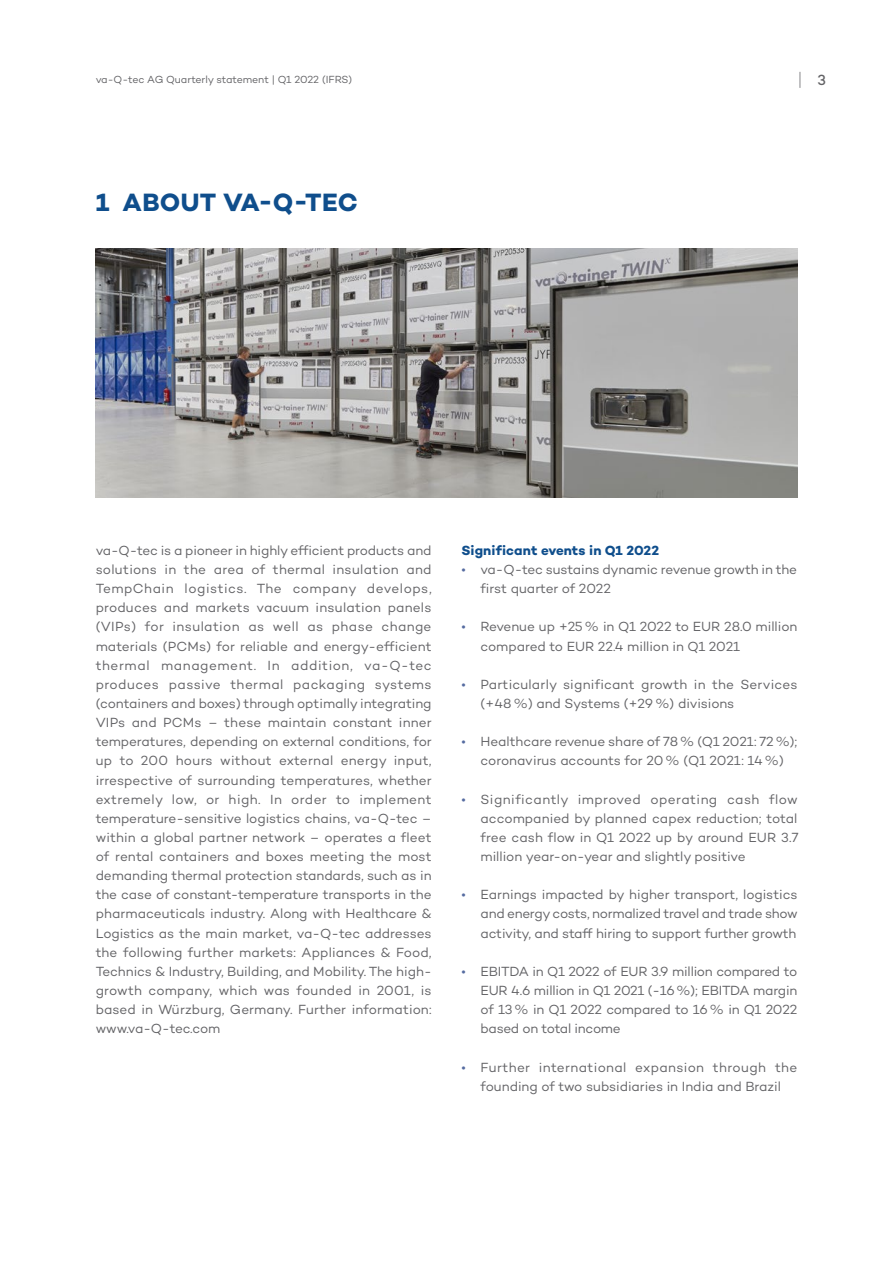
<style>
.page{position:relative;width:893px;height:1263px;background:#fff}
.page>*{position:absolute;margin:0;border:0;box-sizing:border-box;transform-origin:0 0}
.t1{font:700 25.5px "Campton";letter-spacing:.01em;color:#0f4e8c}
.t2{font:300 18px "Campton";color:#636366;scale:.83 1}
.t3{font:13.5px/19.2px "Campton";letter-spacing:-.005em;color:#636366;text-align:justify}
.t4{font:700 13.5px "Campton";letter-spacing:.005em;color:#0f4e8c}
.t5{font:10.5px "Campton";letter-spacing:-.01em;color:#636366}
.s1{font-weight:500;font-size:15px}
.s2{color:#556ba0}
</style>
<div class="page">
<img style="left:96px;top:249px;width:701px;height:248px">
<p class="t5" style="left:96px;top:73px;width:258px">va-Q-tec AG Quarterly statement | Q1 2022 (IFRS)</p>
<h2 class="t2" style="left:798px;top:68px;width:35px">| <span class="s1">3</span></h2>
<h1 class="t1" style="left:96px;top:186px;width:263px">1 ABOUT VA-Q-TEC</h1>
<p class="t3" style="left:96px;top:540px;width:338px">va-Q-tec is a pioneer in highly efficient products and solutions in the area of thermal insulation and TempChain logistics. The company develops, produces and markets vacuum insulation panels (VIPs) for insulation as well as phase change materials (PCMs) for reliable and energy-efficient thermal management. In addition, va-Q-tec produces passive thermal packaging systems (containers and boxes) through optimally integrating VIPs and PCMs – these maintain constant inner temperatures, depending on external conditions, for up to 200 hours without external energy input, irrespective of surrounding temperatures, whether extremely low, or high. In order to implement temperature-sensitive logistics chains, va-Q-tec – within a global partner network – operates a fleet of rental containers and boxes meeting the most demanding thermal protection standards, such as in the case of constant-temperature transports in the pharmaceuticals industry. Along with Healthcare &amp; Logistics as the main market, va-Q-tec addresses the following further markets: Appliances &amp; Food, Technics &amp; Industry, Building, and Mobility. The high&shy;growth company, which was founded in 2001, is based in Würzburg, Germany. Further information: www.va-Q-tec.com</p>
<p class="t4" style="left:461px;top:542px;width:199px">Significant events in Q1 2022</p>
<p class="t3" style="left:480px;top:559px;width:318px;text-indent:-19px"><span class="s2">•</span> va-Q-tec sustains dynamic revenue growth in the first quarter of 2022</p>
<p class="t3" style="left:480px;top:617px;width:318px;text-indent:-19px"><span class="s2">•</span> Revenue up +25% in Q1 2022 to EUR 28.0 million compared to EUR 22.4 million in Q1 2021</p>
<p class="t3" style="left:480px;top:674px;width:318px;text-indent:-19px"><span class="s2">•</span> Particularly significant growth in the Services (+48%) and Systems (+29%) divisions</p>
<p class="t3" style="left:461px;top:732px;width:337px;text-align:center"><span class="s2">•</span> Healthcare revenue share of 78% (Q1 2021: 72%); coronavirus accounts for 20% (Q1 2021: 14%)</p>
<p class="t3" style="left:481px;top:789px;width:319px;text-indent:-19px"><span class="s2">•</span> Significantly improved operating cash flow accompanied by planned capex reduction; total free cash flow in Q1 2022 up by around EUR 3.7 million year-on-year and slightly positive</p>
<p class="t3" style="left:481px;top:885px;width:319px;text-indent:-19px"><span class="s2">•</span> Earnings impacted by higher transport, logistics and energy costs, normalized travel and trade show activity, and staff hiring to support further growth</p>
<p class="t3" style="left:480px;top:961px;width:318px;text-indent:-19px"><span class="s2">•</span> EBITDA in Q1 2022 of EUR 3.9 million compared to EUR 4.6 million in Q1 2021 (-16%); EBITDA margin of 13% in Q1 2022 compared to 16% in Q1 2022 based on total income</p>
<p class="t3" style="left:461px;top:1057px;width:337px;text-align:center"><span class="s2">•</span> Further international expansion through the founding of two subsidiaries in India and Brazil</p>
</div>
